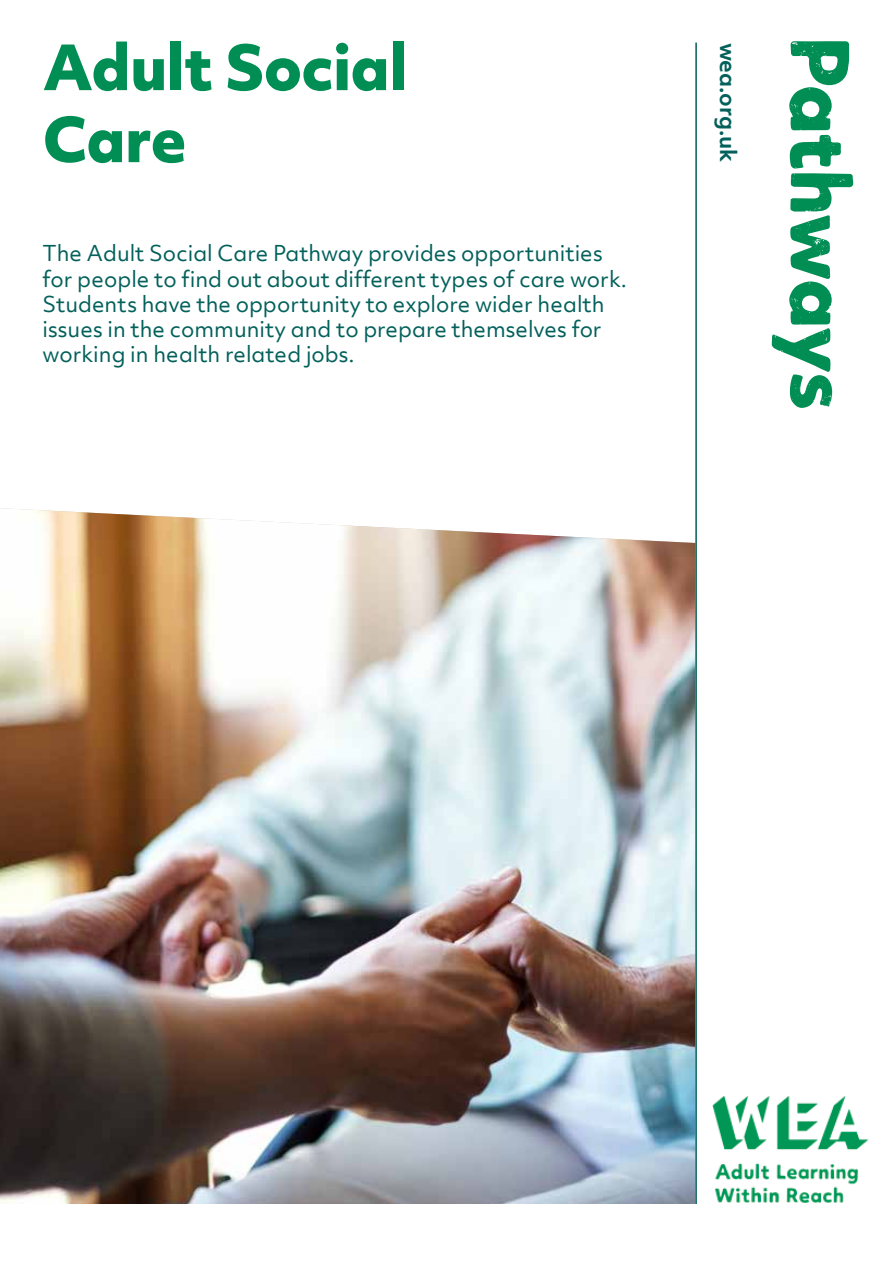
<style>
.page{position:relative;width:893px;height:1263px;background:#fff}
.page>*{position:absolute;margin:0;border:0;box-sizing:border-box;transform-origin:0 0}
.t1{font:76.65px "WEA Headline";letter-spacing:-.035em;color:#008e54}
.t2{font:800 60px/72px "Objektiv Mk 2";letter-spacing:-.015em;color:#008e54}
.t3{font:700 21.3px "Objektiv Mk 2";color:#03605a}
.t4{font:21px/25.2px "Objektiv Mk 2";color:#03605a}
</style>
<div class="page">
<img style="left:0;top:508px;width:695px;height:696px">
<hr style="left:695px;top:43px;width:2px;height:1161px;background:#03605a">
<img style="left:712px;top:1096px;width:157px;height:107px">
<h2 class="t2" style="left:43px;top:30px;width:366px">Adult Social<br>Care</h2>
<p class="t3" style="left:743px;top:43px;width:121px;rotate:90deg">wea.org.uk</p>
<h1 class="t1" style="left:875px;top:35px;width:378px;rotate:90deg">Pathways</h1>
<p class="t4" style="left:43px;top:241px;width:586px">The Adult Social Care Pathway provides opportunities for people to find out about different types of care work.<br>Students have the opportunity to explore wider health issues in the community and to prepare themselves for working in health related jobs.</p>
</div>
